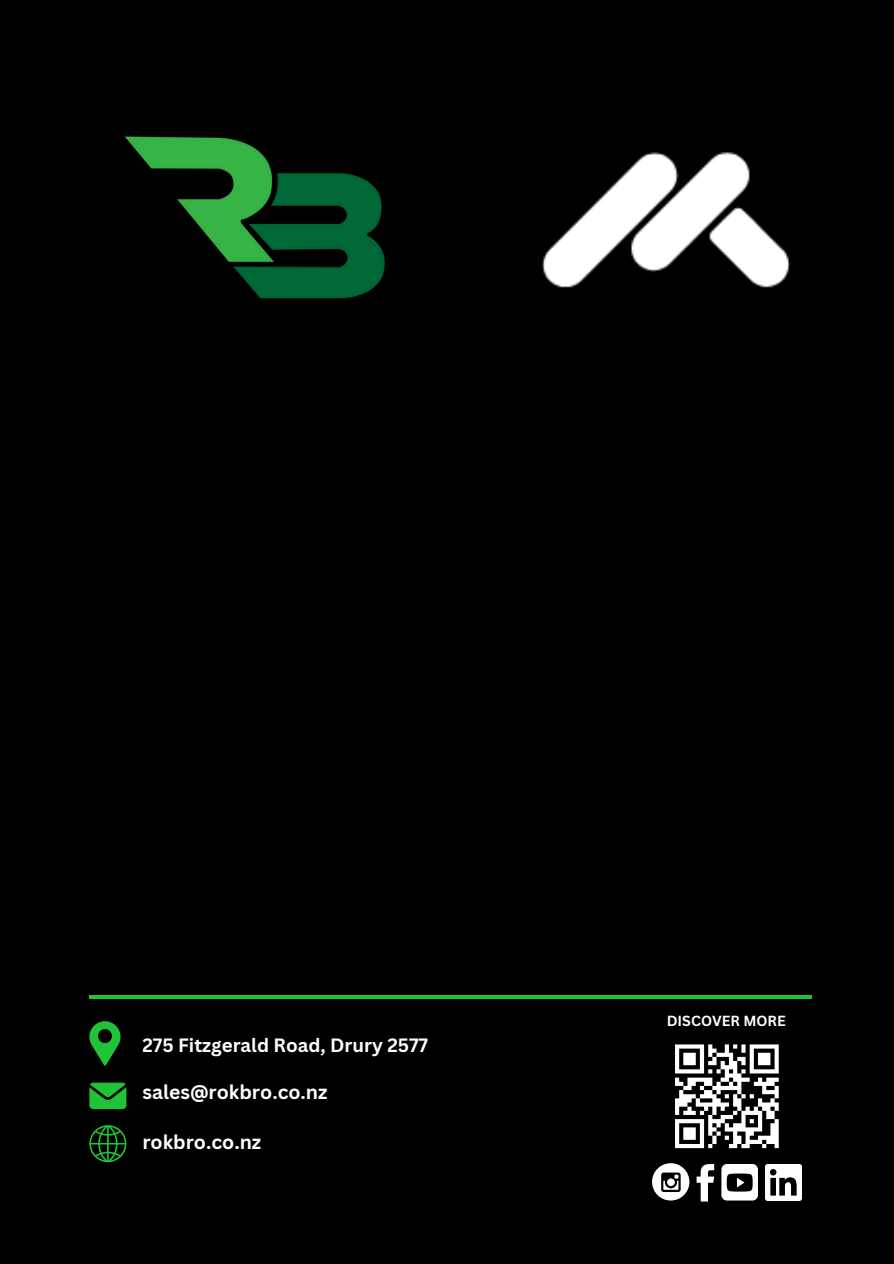
<style>
.page{position:relative;width:894px;height:1264px;background:#fff}
.page>*{position:absolute;margin:0;border:0;box-sizing:border-box;transform-origin:0 0}
.t1{font:700 19.35px "Canva Sans";color:#fff}
.t2{font:700 18.75px "Canva Sans";color:#fff}
.t3{font:700 14.25px "Canva Sans";color:#fff}
</style>
<div class="page">
<div style="left:0;top:0;width:893px;height:1263px;background:#000"></div>
<svg style="left:675px;top:1044px;width:103px;height:104px"></svg>
<img style="left:541px;top:152px;width:250px;height:136px">
<img style="left:125px;top:136px;width:260px;height:163px">
<div style="left:652px;top:1163px;width:37px;height:37px;background:#fff;border-radius:50%"></div>
<svg style="left:661px;top:1172px;width:19px;height:19px"></svg>
<svg style="left:696px;top:1164px;width:18px;height:37px"></svg>
<div style="left:721px;top:1163px;width:36px;height:37px;background:#fff;border-radius:6px"></div>
<svg style="left:726px;top:1173px;width:26px;height:18px"></svg>
<img style="left:765px;top:1164px;width:36px;height:36px">
<svg style="left:89px;top:1021px;width:31px;height:45px"></svg>
<svg style="left:89px;top:1082px;width:37px;height:27px"></svg>
<svg style="left:89px;top:1125px;width:37px;height:37px"></svg>
<hr style="left:89px;top:995px;width:723px;height:3px;background:#1fc335">
<p class="t2" style="left:142px;top:1031px;width:287px">275 Fitzgerald Road, Drury 2577</p>
<p class="t1" style="left:142px;top:1078px;width:186px">sales@rokbro.co.nz</p>
<h1 class="t1" style="left:142px;top:1128px;width:120px">rokbro.co.nz</h1>
<p class="t3" style="left:666px;top:1011px;width:120px">DISCOVER MORE</p>
</div>
